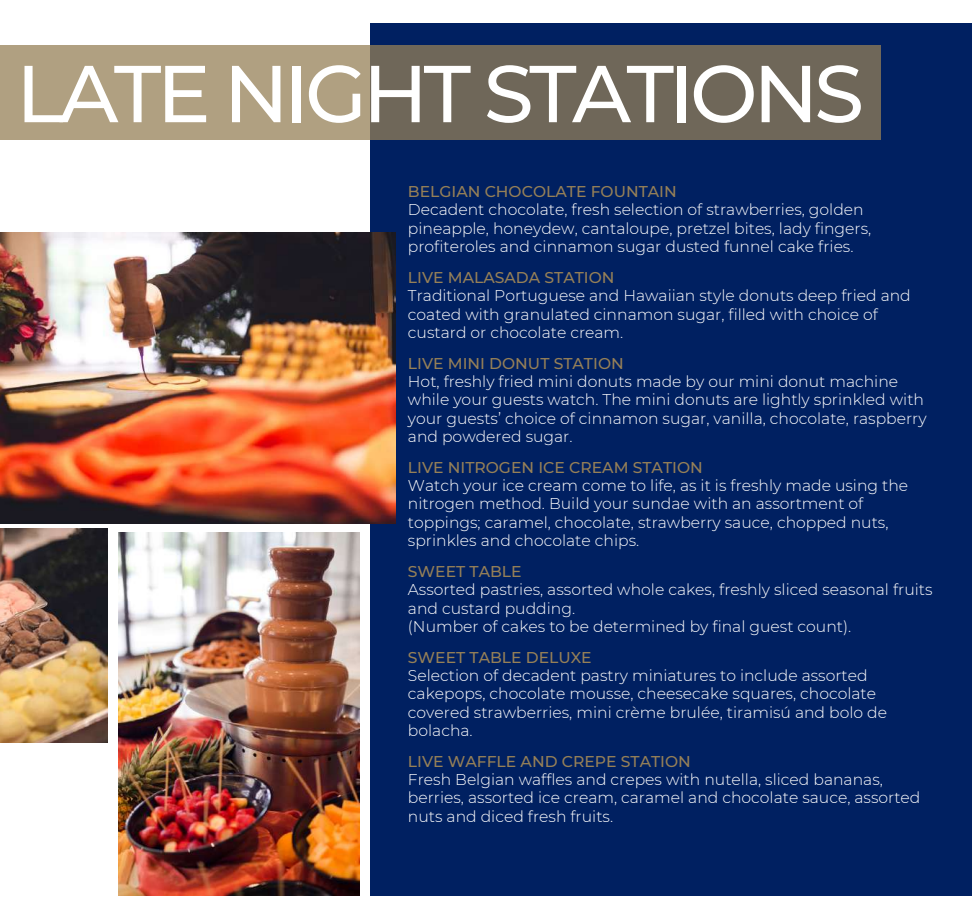
<style>
.page{position:relative;width:972px;height:918px;background:#fff}
.page>*{position:absolute;margin:0;border:0;box-sizing:border-box;transform-origin:0 0}
.t1{font:500 80.55px "Montserrat";letter-spacing:-.055em;color:#fff}
.t2{font:300 15.6px/18.5px "Montserrat";color:#fff}
.t3{font:500 15.6px "Montserrat";color:#968057}
</style>
<div class="page">
<div style="left:370px;top:23px;width:602px;height:872px;background:#002061"></div>
<svg style="left:0;top:45px;width:880px;height:95px;background:#8b7f6a"></svg>
<img style="left:0;top:233px;width:395px;height:290px">
<img style="left:118px;top:532px;width:242px;height:364px">
<img style="left:0;top:528px;width:108px;height:214px">
<h1 class="t1" style="left:16px;top:44px;width:850px">LATE NIGHT STATIONS</h1>
<p class="t3" style="left:408px;top:182px;width:270px">BELGIAN CHOCOLATE FOUNTAIN</p>
<p class="t2" style="left:408px;top:201px;width:465px">Decadent chocolate, fresh selection of strawberries, golden pineapple, honeydew, cantaloupe, pretzel bites, lady fingers, profiteroles and cinnamon sugar dusted funnel cake fries.</p>
<p class="t3" style="left:408px;top:268px;width:208px">LIVE MALASADA STATION</p>
<p class="t2" style="left:408px;top:286px;width:504px">Traditional Portuguese and Hawaiian style donuts deep fried and coated with granulated cinnamon sugar, filled with choice of custard or chocolate cream.</p>
<p class="t3" style="left:408px;top:353px;width:217px">LIVE MINI DONUT STATION</p>
<p class="t2" style="left:408px;top:372px;width:520px">Hot, freshly fried mini donuts made by our mini donut machine while your guests watch. The mini donuts are lightly sprinkled with your guests’ choice of cinnamon sugar, vanilla, chocolate, raspberry and powdered sugar.</p>
<p class="t3" style="left:408px;top:458px;width:296px">LIVE NITROGEN ICE CREAM STATION</p>
<p class="t2" style="left:408px;top:476px;width:502px">Watch your ice cream come to life, as it is freshly made using the nitrogen method. Build your sundae with an assortment of toppings; caramel, chocolate, strawberry sauce, chopped nuts, sprinkles and chocolate chips.</p>
<p class="t3" style="left:408px;top:562px;width:115px">SWEET TABLE</p>
<p class="t2" style="left:408px;top:580px;width:526px">Assorted pastries, assorted whole cakes, freshly sliced seasonal fruits and custard pudding.<br>(Number of cakes to be determined by final guest count).</p>
<p class="t3" style="left:408px;top:647px;width:185px">SWEET TABLE DELUXE</p>
<p class="t2" style="left:408px;top:666px;width:481px">Selection of decadent pastry miniatures to include assorted cakepops, chocolate mousse, cheesecake squares, chocolate covered strawberries, mini crème brulée, tiramisú and bolo de bolacha.</p>
<p class="t3" style="left:408px;top:752px;width:284px">LIVE WAFFLE AND CREPE STATION</p>
<p class="t2" style="left:408px;top:770px;width:514px">Fresh Belgian waffles and crepes with nutella, sliced bananas, berries, assorted ice cream, caramel and chocolate sauce, assorted nuts and diced fresh fruits.</p>
</div>
